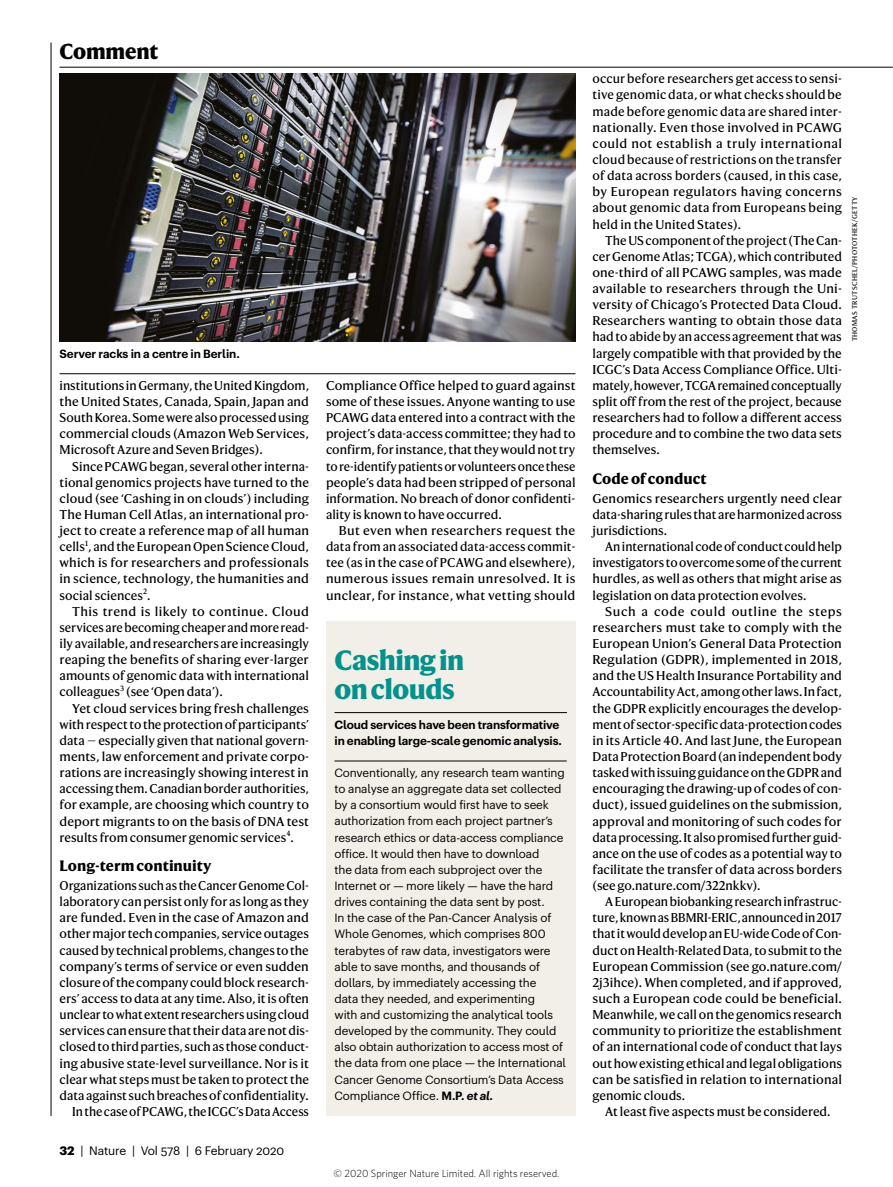
<style>
.page{position:relative;width:893px;height:1187px;background:#fff}
.page>*{position:absolute;margin:0;border:0;box-sizing:border-box;transform-origin:0 0}
.t1{font:800 27px/28.5px "Harding";letter-spacing:-.02em;color:#00928c}
.t2{font:800 21px "Harding";letter-spacing:-.01em;color:#000}
.t3{font:700 14.7px "Harding Text";color:#000}
.t4{font:12.3px/16.2px "Harding Text";color:#000;text-align:justify}
.t5{font:12px "Graphik Naturel";letter-spacing:-.01em;color:#000}
.t6{font:11.7px/16px "Graphik Naturel";letter-spacing:-.01em;color:#000}
.t7{font:600 11.7px/16px "Graphik Naturel";letter-spacing:-.01em;color:#000}
.t8{font:300 10.5px "Whitney";color:#000}
.t9{font:6.75px "Harding Text";letter-spacing:.05em;color:#000}
.s1{font-weight:700}
.s2{font-weight:600}
.s3{font-weight:600;font-style:italic}
</style>
<div class="page">
<img style="left:60px;top:73px;width:515px;height:268px">
<hr style="left:60px;top:373px;width:515px;height:1px;background:#000">
<div style="left:326px;top:621px;width:249px;height:494px;background:#f1efe7"></div>
<hr style="left:334px;top:760px;width:233px;height:1px;background:#000">
<hr style="left:334px;top:712px;width:233px;height:1px;background:#000">
<hr style="left:51px;top:43px;width:1px;height:1072px;background:#000">
<hr style="left:60px;top:67px;width:833px;height:1px;background:#000">
<h2 class="t2" style="left:60px;top:39px;width:101px">Comment</h2>
<p class="t7" style="left:60px;top:344px;width:182px">Server racks in a centre in Berlin.</p>
<p class="t4" style="left:60px;top:377px;width:251px">institutions in Germany, the United Kingdom, the United States, Canada, Spain, Japan and South Korea. Some were also processed using commercial clouds (Amazon Web Services, Microsoft Azure and Seven Bridges).</p>
<p class="t4" style="left:60px;top:458px;width:251px;text-indent:13px">Since PCAWG began, several other interna&shy;tional genomics projects have turned to the cloud (see ‘Cashing in on clouds’) including The Human Cell Atlas, an international pro&shy;ject to create a reference map of all human cells<sup>1</sup>, and the European Open Science Cloud, which is for researchers and professionals in science, technology, the humanities and social sciences<sup>2</sup>.</p>
<p class="t4" style="left:60px;top:603px;width:251px;text-indent:13px">This trend is likely to continue. Cloud services are becoming cheaper and more read&shy;ily available, and researchers are increasingly reaping the benefits of sharing ever-larger amounts of genomic data with international colleagues<sup>3</sup> (see ‘Open data’).</p>
<p class="t4" style="left:60px;top:700px;width:251px;text-indent:13px">Yet cloud services bring fresh challenges with respect to the protection of participants’ data — especially given that national govern&shy;ments, law enforcement and private corpo&shy;rations are increasingly showing interest in accessing them. Canadian border authorities, for example, are choosing which country to deport migrants to on the basis of DNA test results from consumer genomic services<sup>4</sup>.</p>
<p class="t3" style="left:60px;top:856px;width:154px">Long-term continuity</p>
<p class="t4" style="left:60px;top:877px;width:251px;text-align:right">Organizations such as the Cancer Genome Col&shy;laboratory can persist only for as long as they are funded. Even in the case of Amazon and other major tech companies, service outages caused by technical problems, changes to the company’s terms of service or even sudden closure of the company could block research&shy;ers’ access to data at any time. Also, it is often unclear to what extent researchers using cloud services can ensure that their data are not dis&shy;closed to third parties, such as those conduct&shy;ing abusive state-level surveillance. Nor is it clear what steps must be taken to protect the data against such breaches of confidentiality.<br>In the case of PCAWG, the ICGC’s Data Access</p>
<p class="t5" style="left:60px;top:1141px;width:226px"><span class="s1">32</span> | Nature | Vol 578 | 6 February 2020</p>
<p class="t4" style="left:326px;top:377px;width:251px">Compliance Office helped to guard against some of these issues. Anyone wanting to use PCAWG data entered into a contract with the project’s data-access committee; they had to confirm, for instance, that they would not try to re-identify patients or volunteers once these people’s data had been stripped of personal information. No breach of donor confidenti&shy;ality is known to have occurred.</p>
<p class="t4" style="left:326px;top:523px;width:251px;text-indent:13px">But even when researchers request the data from an associated data-access commit&shy;tee (as in the case of PCAWG and elsewhere), numerous issues remain unresolved. It is unclear, for instance, what vetting should</p>
<h1 class="t1" style="left:334px;top:646px;width:131px">Cashing in on clouds</h1>
<p class="t7" style="left:334px;top:715px;width:229px">Cloud services have been transformative in enabling large-scale genomic analysis.</p>
<p class="t6" style="left:334px;top:764px;width:233px">Conventionally, any research team wanting to analyse an aggregate data set collected by a consortium would first have to seek authorization from each project partner’s research ethics or data-access compliance office. It would then have to download<br>the data from each subproject over the Internet or — more likely — have the hard drives containing the data sent by post.<br>In the case of the Pan-Cancer Analysis of Whole Genomes, which comprises 800 terabytes of raw data, investigators were able to save months, and thousands of dollars, by immediately accessing the<br>data they needed, and experimenting<br>with and customizing the analytical tools developed by the community. They could also obtain authorization to access most of the data from one place — the International Cancer Genome Consortium’s Data Access Compliance Office. <span class="s2">M.P.</span> <span class="s3">et al.</span></p>
<p class="t4" style="left:592px;top:71px;width:251px">occur before researchers get access to sensi&shy;tive genomic data, or what checks should be made before genomic data are shared inter&shy;nationally. Even those involved in PCAWG could not establish a truly international cloud because of restrictions on the transfer of data across borders (caused, in this case, by European regulators having concerns about genomic data from Europeans being held in the United States).</p>
<p class="t4" style="left:592px;top:232px;width:251px;text-indent:13px">The US component of the project (The Can&shy;cer Genome Atlas; TCGA), which contributed one-third of all PCAWG samples, was made available to researchers through the Uni&shy;versity of Chicago’s Protected Data Cloud.<br>Researchers wanting to obtain those data had to abide by an access agreement that was largely compatible with that provided by the ICGC’s Data Access Compliance Office. Ulti&shy;mately, however, TCGA remained conceptually split off from the rest of the project, because researchers had to follow a different access procedure and to combine the two data sets themselves.</p>
<p class="t3" style="left:592px;top:469px;width:116px">Code of conduct</p>
<p class="t4" style="left:592px;top:490px;width:251px">Genomics researchers urgently need clear data-sharing rules that are harmonized across jurisdictions.</p>
<p class="t4" style="left:592px;top:539px;width:251px;text-indent:13px">An international code of conduct could help investigators to overcome some of the current hurdles, as well as others that might arise as legislation on data protection evolves.</p>
<p class="t4" style="left:592px;top:603px;width:251px;text-indent:13px">Such a code could outline the steps researchers must take to comply with the European Union’s General Data Protection Regulation (GDPR), implemented in 2018, and the US Health Insurance Portability and Accountability Act, among other laws. In fact, the GDPR explicitly encourages the develop&shy;ment of sector-specific data-protection codes in its Article 40. And last June, the European Data Protection Board (an independent body tasked with issuing guidance on the GDPR and encouraging the drawing-up of codes of con&shy;duct), issued guidelines on the submission, approval and monitoring of such codes for data processing. It also promised further guid&shy;ance on the use of codes as a potential way to facilitate the transfer of data across borders (see go.nature.com/322nkkv).</p>
<p class="t4" style="left:592px;top:893px;width:251px;text-indent:13px">A European biobanking research infrastruc&shy;ture, known as BBMRI-ERIC, announced in 2017 that it would develop an EU-wide Code of Con&shy;duct on Health-Related Data, to submit to the European Commission (see go.nature.com/ 2j3ihce). When completed, and if approved, such a European code could be beneficial.<br>Meanwhile, we call on the genomics research community to prioritize the establishment of an international code of conduct that lays out how existing ethical and legal obligations can be satisfied in relation to international genomic clouds.</p>
<p class="t4" style="left:605px;top:1103px;width:227px">At least five aspects must be considered.</p>
<p class="t9" style="left:851px;top:341px;width:147px;rotate:-90deg">THOMAS TRUTSCHEL/PHOTOTHEK/GETTY</p>
<p class="t8" style="left:333px;top:1166px;width:227px">© 2020 Springer Nature Limited. All rights reserved.</p>
</div>
